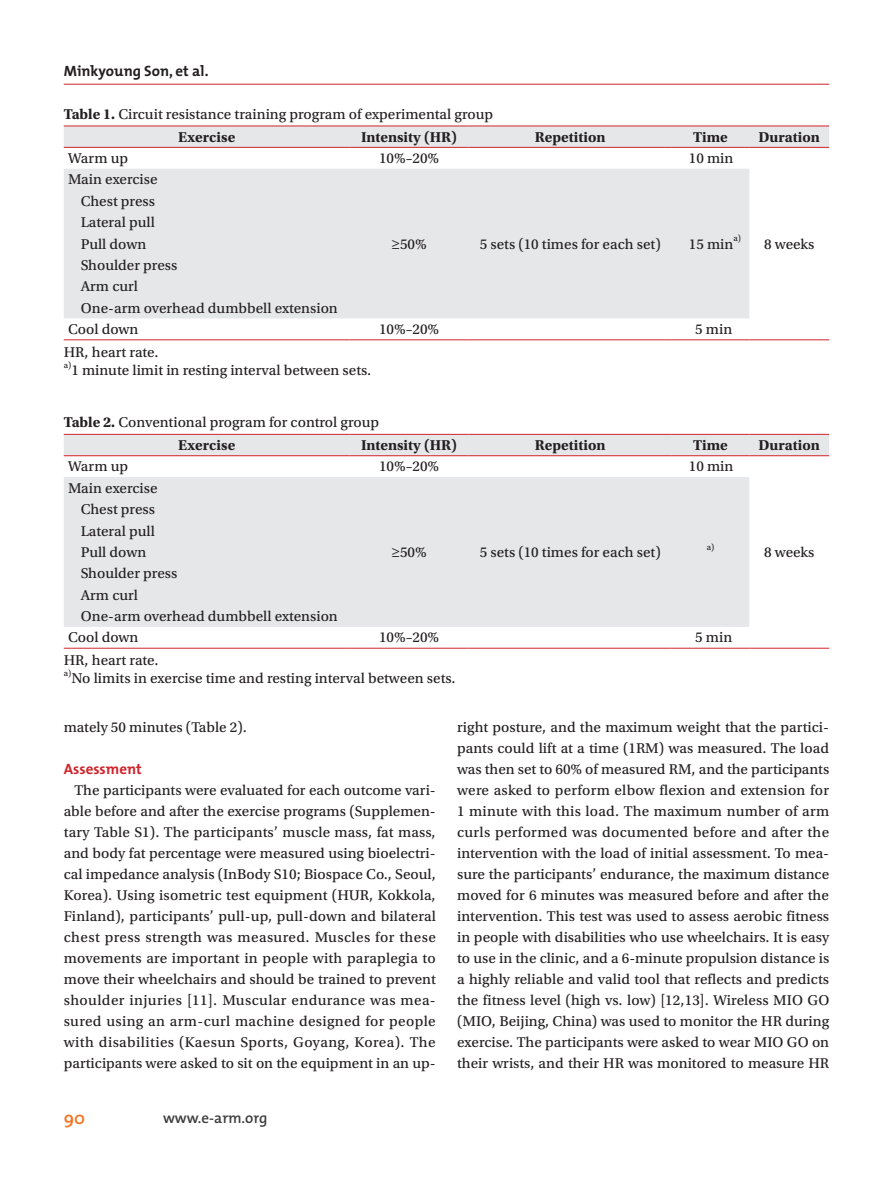
<style>
.page{position:relative;width:893px;height:1191px;background:#fff}
.page>*{position:absolute;margin:0;border:0;box-sizing:border-box;transform-origin:0 0}
.t1{font:600 18px "The Mix";color:#f47321}
.바탕글{font:15px/21px "Utopia Std Capt";color:#231f20;text-align:justify}
.표{font:15px "Utopia Std Capt";color:#231f20}
.표1라인{font:700 15px "Utopia Std";color:#231f20}
.t2{font:700 15px "The Mix";color:#231f20}
.t3{font:600 15px "The Mix";color:#3e3e3f}
._1{font:700 15px "The Mix";color:#d1232a}
.표-2{font:8.7px "Utopia Std Capt";color:#231f20}
.s1{font-family:"Utopia Std";font-weight:700}
</style>
<div class="page">
<hr style="left:64px;top:84px;width:765px;height:1px;background:#d1232a">
<svg style="left:64px;top:127px;width:765px;height:191px;fill:#e6e7e9"></svg>
<hr style="left:64px;top:126px;width:286px;height:1px;background:#d1232a">
<hr style="left:350px;top:126px;width:119px;height:1px;background:#d1232a">
<hr style="left:469px;top:126px;width:203px;height:1px;background:#d1232a">
<hr style="left:672px;top:126px;width:77px;height:1px;background:#d1232a">
<hr style="left:64px;top:147px;width:286px;height:1px;background:#d1232a">
<hr style="left:350px;top:147px;width:119px;height:1px;background:#d1232a">
<hr style="left:469px;top:147px;width:203px;height:1px;background:#d1232a">
<hr style="left:672px;top:147px;width:77px;height:1px;background:#d1232a">
<hr style="left:64px;top:339px;width:286px;height:1px;background:#d1232a">
<hr style="left:350px;top:339px;width:119px;height:1px;background:#d1232a">
<hr style="left:469px;top:339px;width:203px;height:1px;background:#d1232a">
<hr style="left:672px;top:339px;width:77px;height:1px;background:#d1232a">
<hr style="left:749px;top:339px;width:80px;height:1px;background:#d1232a">
<hr style="left:749px;top:126px;width:80px;height:1px;background:#d1232a">
<hr style="left:749px;top:147px;width:80px;height:1px;background:#d1232a">
<svg style="left:64px;top:435px;width:765px;height:192px;fill:#e6e7e9"></svg>
<hr style="left:64px;top:434px;width:286px;height:1px;background:#d1232a">
<hr style="left:350px;top:434px;width:119px;height:1px;background:#d1232a">
<hr style="left:469px;top:434px;width:203px;height:1px;background:#d1232a">
<hr style="left:672px;top:434px;width:77px;height:1px;background:#d1232a">
<hr style="left:64px;top:455px;width:286px;height:1px;background:#d1232a">
<hr style="left:350px;top:455px;width:119px;height:1px;background:#d1232a">
<hr style="left:469px;top:455px;width:203px;height:1px;background:#d1232a">
<hr style="left:672px;top:455px;width:77px;height:1px;background:#d1232a">
<hr style="left:64px;top:648px;width:286px;height:1px;background:#d1232a">
<hr style="left:350px;top:648px;width:119px;height:1px;background:#d1232a">
<hr style="left:469px;top:648px;width:203px;height:1px;background:#d1232a">
<hr style="left:672px;top:648px;width:77px;height:1px;background:#d1232a">
<hr style="left:749px;top:648px;width:80px;height:1px;background:#d1232a">
<hr style="left:749px;top:434px;width:80px;height:1px;background:#d1232a">
<hr style="left:749px;top:455px;width:80px;height:1px;background:#d1232a">
<p class="t2" style="left:64px;top:59px;width:146px">Minkyoung Son, et al.</p>
<p class="표" style="left:64px;top:106px;width:431px"><span class="s1">Table 1.</span> Circuit resistance training program of experimental group</p>
<p class="표1라인" style="left:178px;top:128px;width:59px">Exercise</p>
<p class="표1라인" style="left:361px;top:128px;width:98px">Intensity (HR)</p>
<p class="표1라인" style="left:535px;top:128px;width:72px">Repetition</p>
<p class="표1라인" style="left:693px;top:128px;width:36px">Time</p>
<p class="표1라인" style="left:759px;top:128px;width:63px">Duration</p>
<p class="표" style="left:68px;top:150px;width:62px">Warm up</p>
<p class="표" style="left:379px;top:150px;width:62px">10%–20%</p>
<p class="표" style="left:689px;top:150px;width:46px">10 min</p>
<p class="표" style="left:68px;top:171px;width:91px">Main exercise</p>
<p class="표" style="left:81px;top:193px;width:76px">Chest press</p>
<p class="표" style="left:81px;top:214px;width:76px">Lateral pull</p>
<p class="표" style="left:81px;top:235px;width:67px">Pull down</p>
<p class="표" style="left:81px;top:257px;width:98px">Shoulder press</p>
<p class="표" style="left:81px;top:278px;width:59px">Arm curl</p>
<p class="표" style="left:81px;top:300px;width:259px">One-arm overhead dumbbell extension</p>
<p class="표" style="left:68px;top:321px;width:72px">Cool down</p>
<p class="표" style="left:379px;top:321px;width:62px">10%–20%</p>
<p class="표" style="left:695px;top:321px;width:39px">5 min</p>
<p class="표" style="left:64px;top:344px;width:96px">HR, heart rate.</p>
<p class="표-2" style="left:64px;top:360px;width:9px">a)</p>
<p class="표" style="left:71px;top:362px;width:301px">1 minute limit in resting interval between sets.</p>
<p class="표" style="left:64px;top:414px;width:317px"><span class="s1">Table 2.</span> Conventional program for control group</p>
<p class="표1라인" style="left:178px;top:436px;width:59px">Exercise</p>
<p class="표1라인" style="left:361px;top:436px;width:98px">Intensity (HR)</p>
<p class="표1라인" style="left:535px;top:436px;width:72px">Repetition</p>
<p class="표1라인" style="left:693px;top:436px;width:36px">Time</p>
<p class="표1라인" style="left:759px;top:436px;width:63px">Duration</p>
<p class="표" style="left:68px;top:458px;width:62px">Warm up</p>
<p class="표" style="left:379px;top:458px;width:62px">10%–20%</p>
<p class="표" style="left:689px;top:458px;width:46px">10 min</p>
<p class="표" style="left:391px;top:235px;width:37px">≥50%</p>
<p class="표" style="left:480px;top:235px;width:182px">5 sets (10 times for each set)</p>
<p class="표" style="left:689px;top:235px;width:46px">15 min</p>
<p class="표-2" style="left:733px;top:234px;width:9px">a)</p>
<p class="표" style="left:764px;top:235px;width:52px">8 weeks</p>
<p class="표" style="left:68px;top:480px;width:91px">Main exercise</p>
<p class="표" style="left:81px;top:501px;width:76px">Chest press</p>
<p class="표" style="left:81px;top:522px;width:76px">Lateral pull</p>
<p class="표" style="left:81px;top:544px;width:67px">Pull down</p>
<p class="표" style="left:81px;top:565px;width:98px">Shoulder press</p>
<p class="표" style="left:81px;top:586px;width:59px">Arm curl</p>
<p class="표" style="left:81px;top:608px;width:259px">One-arm overhead dumbbell extension</p>
<p class="표" style="left:68px;top:629px;width:72px">Cool down</p>
<p class="표" style="left:379px;top:629px;width:62px">10%–20%</p>
<p class="표" style="left:695px;top:629px;width:39px">5 min</p>
<p class="표" style="left:64px;top:652px;width:96px">HR, heart rate.</p>
<p class="표-2" style="left:64px;top:668px;width:9px">a)</p>
<p class="표" style="left:71px;top:670px;width:386px">No limits in exercise time and resting interval between sets.</p>
<p class="표" style="left:391px;top:544px;width:37px">≥50%</p>
<p class="표" style="left:480px;top:544px;width:182px">5 sets (10 times for each set)</p>
<p class="표-2" style="left:707px;top:542px;width:9px">a)</p>
<p class="표" style="left:764px;top:544px;width:52px">8 weeks</p>
<p class="바탕글" style="left:64px;top:717px;width:185px">mately 50 minutes (Table 2).</p>
<p class="_1" style="left:64px;top:757px;width:79px">Assessment</p>
<p class="바탕글" style="left:64px;top:780px;width:374px;text-indent:11px">The participants were evaluated for each outcome vari&shy;able before and after the exercise programs (Supplemen&shy;tary Table S1). The participants’ muscle mass, fat mass, and body fat percentage were measured using bioelectri&shy;cal impedance analysis (InBody S10; Biospace Co., Seoul, Korea). Using isometric test equipment (HUR, Kokkola, Finland), participants’ pull-up, pull-down and bilateral chest press strength was measured. Muscles for these movements are important in people with paraplegia to move their wheelchairs and should be trained to prevent shoulder injuries [11]. Muscular endurance was mea&shy;sured using an arm-curl machine designed for people with disabilities (Kaesun Sports, Goyang, Korea). The participants were asked to sit on the equipment in an up-</p>
<p class="t1" style="left:64px;top:1102px;width:23px">90</p>
<p class="t3" style="left:163px;top:1105px;width:106px">www.e-arm.org</p>
<p class="바탕글" style="left:457px;top:717px;width:374px">right posture, and the maximum weight that the partici&shy;pants could lift at a time (1RM) was measured. The load was then set to 60% of measured RM, and the participants were asked to perform elbow flexion and extension for 1 minute with this load. The maximum number of arm curls performed was documented before and after the intervention with the load of initial assessment. To mea&shy;sure the participants’ endurance, the maximum distance moved for 6 minutes was measured before and after the intervention. This test was used to assess aerobic fitness in people with disabilities who use wheelchairs. It is easy to use in the clinic, and a 6-minute propulsion distance is a highly reliable and valid tool that reflects and predicts the fitness level (high vs. low) [12,13]. Wireless MIO GO (MIO, Beijing, China) was used to monitor the HR during exercise. The participants were asked to wear MIO GO on their wrists, and their HR was monitored to measure HR</p>
</div>
